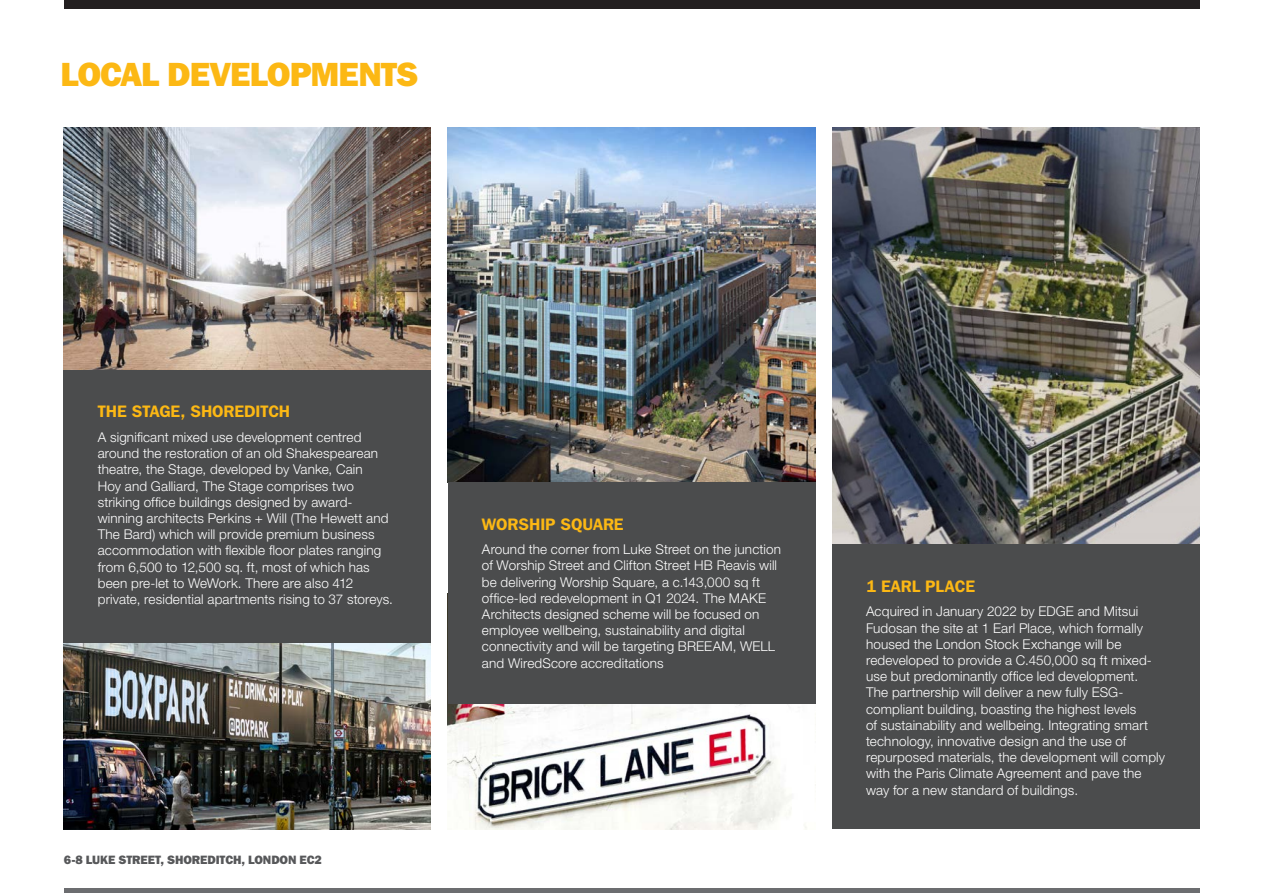
<style>
.page{position:relative;width:1263px;height:893px;background:#fff}
.page>*{position:absolute;margin:0;border:0;box-sizing:border-box;transform-origin:0 0}
.t1{font:800 33.3px "Franklin Gothic IT Cby BT";letter-spacing:-.03em;color:#fcb814}
.t2{font:600 16.5px "Franklin Gothic IT Cby BT";color:#fcb814}
.t3{font:300 13.5px/16.2px "Helvetica Neue LT Std";letter-spacing:.01em;color:#fff}
.t4{font:800 12px "Franklin Gothic IT Cby BT";letter-spacing:-.01em;color:#57585a}
</style>
<div class="page">
<div style="left:64px;top:0;width:1135px;height:9px;background:#231f20"></div>
<hr style="left:64px;top:889px;width:1135px;height:4px;background:#6c6d70">
<img style="left:64px;top:642px;width:367px;height:187px">
<img style="left:448px;top:703px;width:367px;height:126px">
<img style="left:64px;top:128px;width:367px;height:242px">
<img style="left:448px;top:128px;width:367px;height:354px">
<img style="left:832px;top:128px;width:367px;height:416px">
<div style="left:64px;top:370px;width:367px;height:272px;background:#4b4c4d"></div>
<div style="left:448px;top:482px;width:367px;height:221px;background:#4b4c4d"></div>
<div style="left:832px;top:544px;width:367px;height:285px;background:#4b4c4d"></div>
<h1 class="t1" style="left:61px;top:53px;width:359px">LOCAL DEVELOPMENTS</h1>
<p class="t2" style="left:98px;top:401px;width:194px">THE STAGE, SHOREDITCH</p>
<p class="t3" style="left:98px;top:429px;width:297px">A significant mixed use development centred around the restoration of an old Shakespearean theatre, the Stage, developed by Vanke, Cain<br>Hoy and Galliard, The Stage comprises two striking office buildings designed by award&shy;winning architects Perkins + Will (The Hewett and The Bard) which will provide premium business accommodation with flexible floor plates ranging from 6,500 to 12,500 sq. ft, most of which has been pre-let to WeWork. There are also 412 private, residential apartments rising to 37 storeys.</p>
<p class="t4" style="left:64px;top:852px;width:260px">6-8 LUKE STREET, SHOREDITCH, LONDON EC2</p>
<p class="t2" style="left:482px;top:513px;width:143px">WORSHIP SQUARE</p>
<p class="t3" style="left:482px;top:541px;width:301px">Around the corner from Luke Street on the junction of Worship Street and Clifton Street HB Reavis will be delivering Worship Square, a c.143,000 sq ft office-led redevelopment in Q1 2024. The MAKE Architects designed scheme will be focused on employee wellbeing, sustainability and digital connectivity and will be targeting BREEAM, WELL and WiredScore accreditations</p>
<p class="t2" style="left:866px;top:575px;width:110px">1 EARL PLACE</p>
<p class="t3" style="left:866px;top:603px;width:301px">Acquired in January 2022 by EDGE and Mitsui Fudosan the site at 1 Earl Place, which formally housed the London Stock Exchange will be redeveloped to provide a C.450,000 sq ft mixed&shy;use but predominantly office led development.<br>The partnership will deliver a new fully ESG&shy;compliant building, boasting the highest levels<br>of sustainability and wellbeing. Integrating smart technology, innovative design and the use of repurposed materials, the development will comply with the Paris Climate Agreement and pave the way for a new standard of buildings.</p>
</div>
